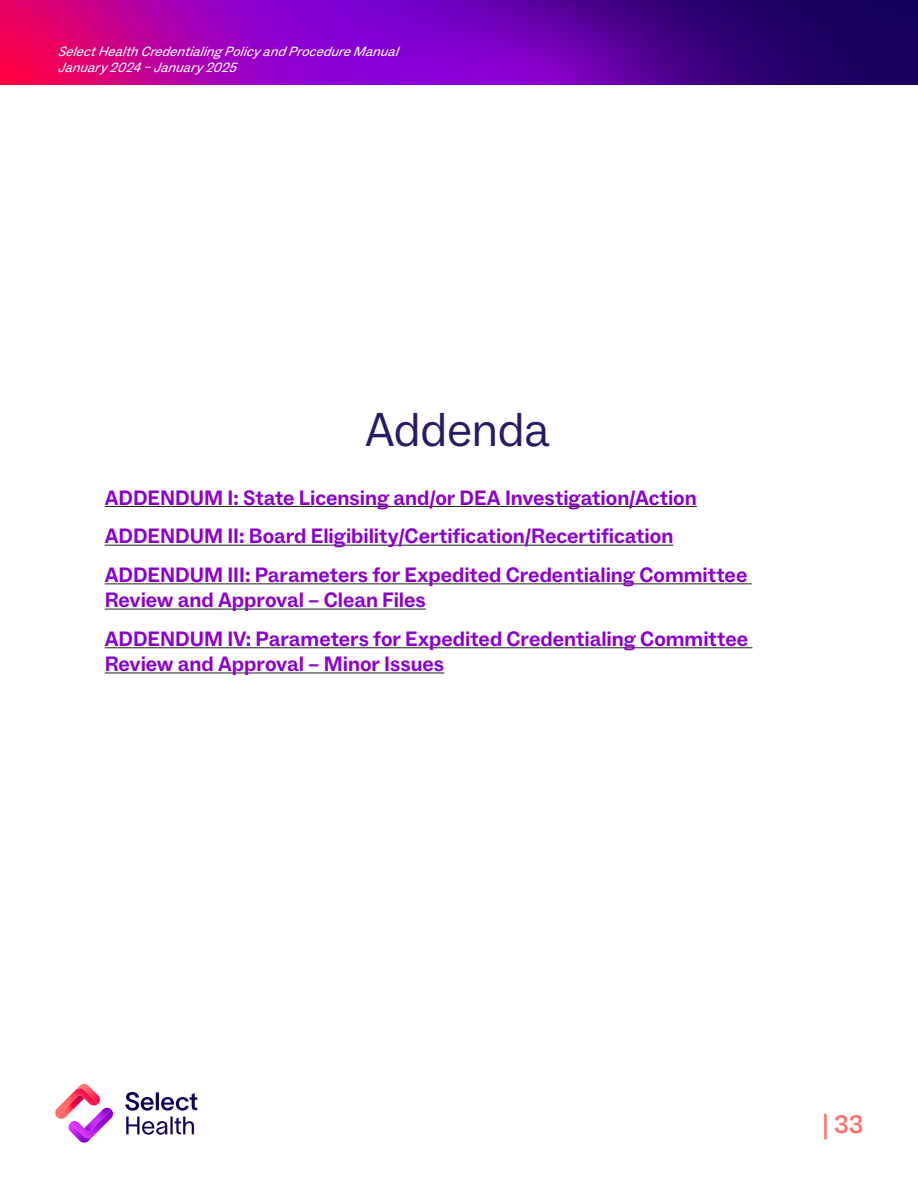
<style>
.page{position:relative;width:918px;height:1188px;background:#fff}
.page>*{position:absolute;margin:0;border:0;box-sizing:border-box;transform-origin:0 0}
.Header__22_pt_Dk_Blue{font:48px "ABC Social";letter-spacing:-.005em;color:#291a68}
.t1{font:500 25.5px "ABC Social";color:#ff6d66}
.Header__22_pt_Purple{font:700 21px/25.2px "ABC Social";color:#8c00cd}
.t2{font:italic 13.5px/16.2px "ABC Social";color:#fff}
</style>
<div class="page">
<svg style="left:0;top:0;width:918px;height:85px;background:#750099"></svg>
<svg style="left:125px;top:1092px;width:72px;height:43px"></svg>
<svg style="left:55px;top:1084px;width:58px;height:59px"></svg>
<hr style="left:105px;top:506px;width:592px;height:1px;background:#231f20">
<hr style="left:105px;top:545px;width:568px;height:1px;background:#231f20">
<hr style="left:105px;top:583px;width:647px;height:1px;background:#231f20">
<hr style="left:105px;top:609px;width:321px;height:1px;background:#231f20">
<hr style="left:105px;top:647px;width:647px;height:1px;background:#231f20">
<hr style="left:105px;top:673px;width:339px;height:1px;background:#231f20">
<p class="t2" style="left:57px;top:43px;width:348px">SelectHealthCredentialingPolicyandProcedureManual<br>January2024–January2025</p>
<p class="Header__22_pt_Dk_Blue" style="left:365px;top:400px;width:186px">Addenda</p>
<p class="Header__22_pt_Purple" style="left:105px;top:486px;width:594px">ADDENDUM I: State Licensing and/or DEA Investigation/Action</p>
<p class="Header__22_pt_Purple" style="left:105px;top:524px;width:570px">ADDENDUM II: Board Eligibility/Certification/Recertification</p>
<p class="Header__22_pt_Purple" style="left:105px;top:563px;width:644px">ADDENDUM III: Parameters for Expedited Credentialing Committee<br>Review and Approval – Clean Files</p>
<p class="Header__22_pt_Purple" style="left:105px;top:627px;width:645px">ADDENDUM IV: Parameters for Expedited Credentialing Committee<br>Review and Approval – Minor Issues</p>
<p class="t1" style="left:823px;top:1109px;width:42px">| 33</p>
</div>
